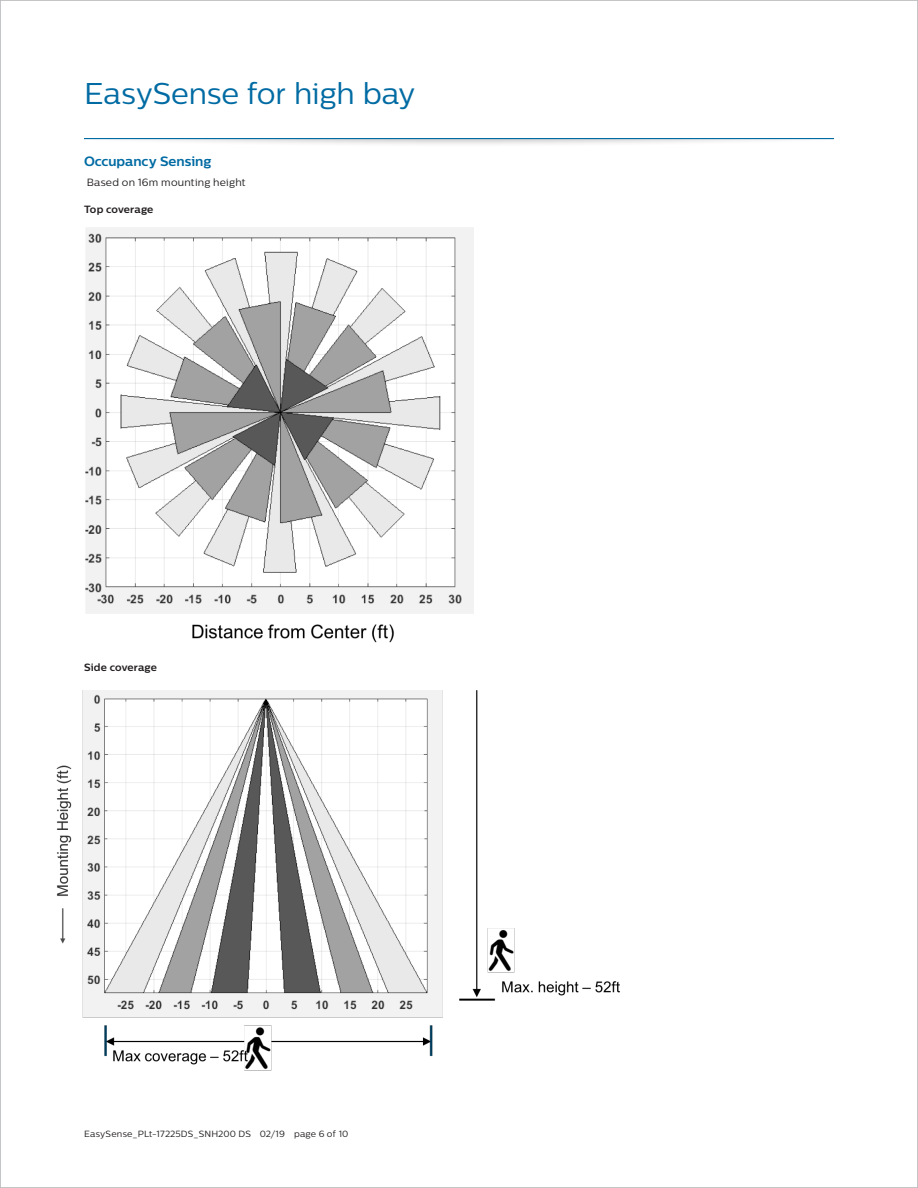
<style>
.page{position:relative;width:918px;height:1188px;background:#fff}
.page>*{position:absolute;margin:0;border:0;box-sizing:border-box;transform-origin:0 0}
.Title_20{font:30px "Centrale Sans";letter-spacing:-.005em;color:#006ba3}
.Body_09{font:700 13.5px "Centrale Sans";color:#006ba3}
.Body_09-2{font:10.5px "Centrale Sans";letter-spacing:.02em;color:#231f20}
.Body_09-3{font:700 10.5px "Centrale Sans";letter-spacing:.01em;color:#231f20}
.t1{font:9px "Centrale Sans";letter-spacing:.015em;color:#231f20}
</style>
<div class="page">
<div style="left:65px;top:129px;width:788px;height:19px;background:#231f20;opacity:.3"></div>
<hr style="left:84px;top:138px;width:750px;height:1px;background:#006ba3">
<div style="left:54px;top:123px;width:810px;height:15px;background:#fff"></div>
<div style="left:0;top:123px;width:84px;height:30px;background:#fff"></div>
<div style="left:834px;top:123px;width:84px;height:30px;background:#fff"></div>
<img style="left:86px;top:228px;width:388px;height:415px">
<img style="left:56px;top:690px;width:564px;height:381px">
<p class="Title_20" style="left:84px;top:76px;width:333px">EasySense for high bay</p>
<p class="Body_09" style="left:84px;top:153px;width:129px">Occupancy Sensing</p>
<p class="Body_09-2" style="left:87px;top:176px;width:160px">Based on 16m mounting height</p>
<p class="Body_09-3" style="left:84px;top:203px;width:71px">Top coverage</p>
<p class="Body_09-3" style="left:84px;top:661px;width:75px">Side coverage</p>
<p class="t1" style="left:84px;top:1129px;width:266px">EasySense_PLt-17225DS_SNH200 DS 02/19 page 6 of 10</p>
</div>
